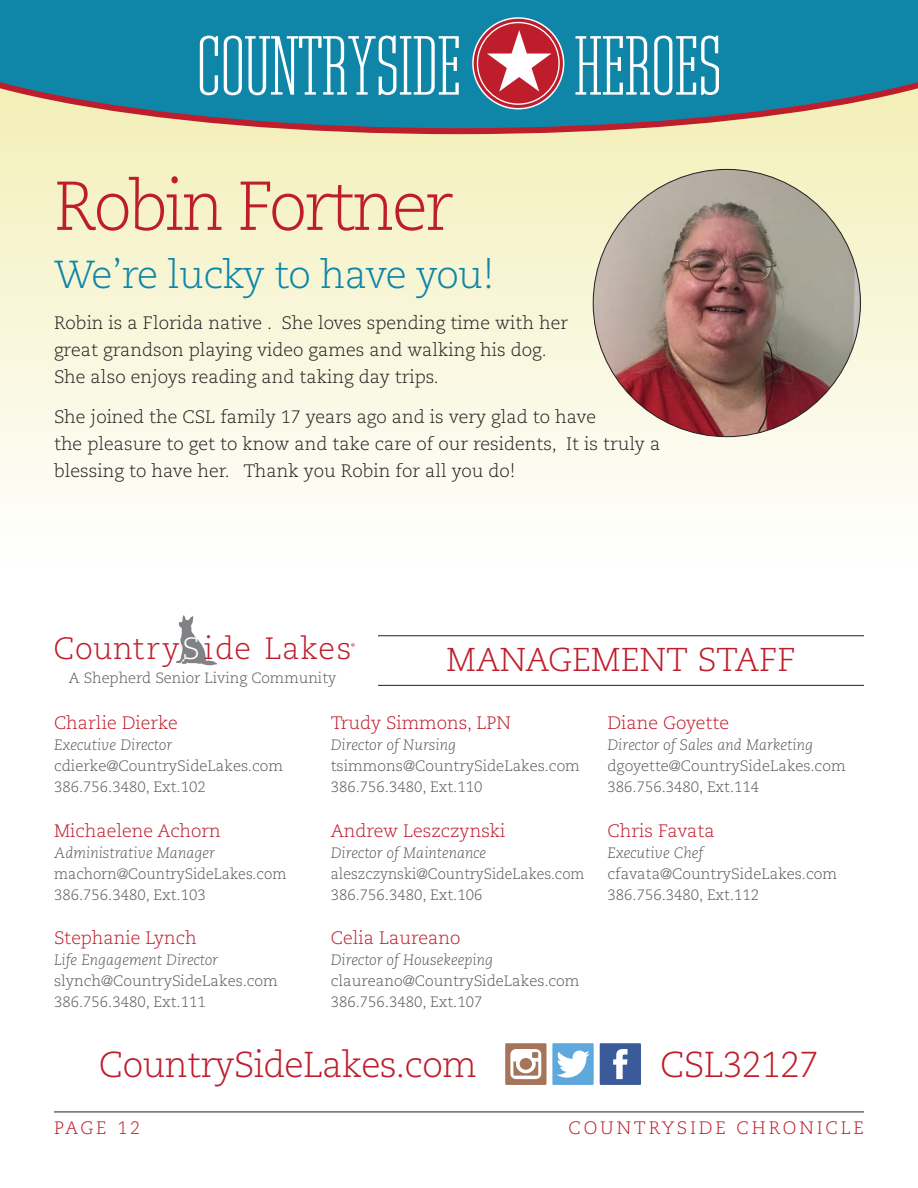
<style>
.page{position:relative;width:918px;height:1188px;background:#fff}
.page>*{position:absolute;margin:0;border:0;box-sizing:border-box;transform-origin:0 0}
.Red_Cap_Head_1{font:81px "Cg Tower Cd";color:#fff}
.Red_Cap_Head_1-2{font:300 69px "Caecilia";letter-spacing:-.04em;color:#be1d2c;scale:.95 1}
.Body_Text_2{font:300 39px "Caecilia";letter-spacing:-.03em;color:#0f86a8}
.Body_Text_2-2{font:300 36px "Caecilia";letter-spacing:-.02em;color:#be1d2c}
.t1{font:300 33px "Caecilia";color:#be1d2c}
.t2{font:300 30.75px "Caecilia";letter-spacing:.02em;color:#be1d2c}
.Body_Text_2-3{font:300 18px/27px "Caecilia";color:#231f20}
.Staff_Name{font:300 18px "Caecilia";color:#be1d2c}
.Staff_Name-2{font:300 18px "Caecilia";letter-spacing:.16em;color:#be1d2c}
.Staff_Contact{font:300 15px "Caecilia";color:#57585a}
.Staff_Title{font:italic 300 15px "Caecilia";color:#57585a}
.Staff_Contact-2{font:300 15px "Caecilia";color:#57585a;scale:.95 1}
.Staff_Contact-3{font:300 15px "Caecilia";color:#57585a;scale:.96 1}
.t3{font:300 14.85px "Caecilia";color:#57585a}
.s1{color:#fff}
</style>
<div class="page">
<svg style="left:0;top:134px;width:918px;height:366px;background:#f8f6d9"></svg>
<svg style="left:0;top:0;width:918px;height:134px;background:#308ca4"></svg>
<hr style="left:378px;top:685px;width:486px;height:1px;background:#231f20">
<hr style="left:378px;top:635px;width:486px;height:1px;background:#231f20">
<svg style="left:473px;top:18px;width:91px;height:91px;background:#c8414e"></svg>
<div style="left:472px;top:17px;width:92px;height:92px;border:2px solid #fff;border-radius:50%"></div>
<svg style="left:487px;top:30px;width:65px;height:62px"></svg>
<div style="left:477px;top:22px;width:83px;height:83px;border:1px solid #fff;border-radius:50%"></div>
<svg style="left:176px;top:615px;width:41px;height:50px"></svg>
<svg style="left:351px;top:643px;width:4px;height:4px"></svg>
<div style="left:552px;top:1043px;width:42px;height:42px;background:#5ea8dc"></div>
<div style="left:505px;top:1043px;width:41px;height:42px;background:#a5745a"></div>
<div style="left:600px;top:1043px;width:41px;height:42px;background:#3b5a9a"></div>
<svg style="left:510px;top:1049px;width:31px;height:30px"></svg>
<svg style="left:556px;top:1051px;width:34px;height:27px"></svg>
<svg style="left:613px;top:1049px;width:15px;height:30px"></svg>
<img style="left:593px;top:169px;width:267px;height:268px;border-radius:134px">
<hr style="left:54px;top:1112px;width:810px;height:1px;background:#231f20">
<p class="Red_Cap_Head_1" style="left:197px;top:19px;width:266px">COUNTRYSIDE</p>
<p class="Red_Cap_Head_1" style="left:575px;top:19px;width:148px">HEROES</p>
<p class="Red_Cap_Head_1-2" style="left:54px;top:167px;width:421px">Robin Fortner</p>
<p class="Body_Text_2" style="left:54px;top:253px;width:442px">We’re lucky to have you!</p>
<p class="Body_Text_2-3" style="left:54px;top:310px;width:516px">Robin is a Florida native . She loves spending time with her great grandson playing video games and walking his dog.<br>She also enjoys reading and taking day trips.</p>
<p class="Body_Text_2-3" style="left:54px;top:404px;width:608px">She joined the CSL family 17 years ago and is very glad to have<br>the pleasure to get to know and take care of our residents, It is truly a blessing to have her. Thank you Robin for all you do!</p>
<p class="t2" style="left:53px;top:631px;width:300px">Country<span class="s1">S</span>ide Lakes</p>
<p class="t3" style="left:69px;top:669px;width:269px">A Shepherd Senior Living Community</p>
<p class="t1" style="left:446px;top:641px;width:351px">MANAGEMENT STAFF</p>
<p class="Staff_Name" style="left:54px;top:712px;width:125px">Charlie Dierke</p>
<p class="Staff_Title" style="left:54px;top:736px;width:120px">Executive Director</p>
<p class="Staff_Contact" style="left:54px;top:757px;width:231px">cdierke@CountrySideLakes.com</p>
<p class="Staff_Contact" style="left:54px;top:778px;width:153px">386.756.3480, Ext.102</p>
<p class="Staff_Name" style="left:54px;top:820px;width:168px">Michaelene Achorn</p>
<p class="Staff_Title" style="left:54px;top:844px;width:162px">Administrative Manager</p>
<p class="Staff_Contact-3" style="left:54px;top:865px;width:244px">machorn@CountrySideLakes.com</p>
<p class="Staff_Contact" style="left:54px;top:886px;width:153px">386.756.3480, Ext.103</p>
<p class="Staff_Name" style="left:54px;top:928px;width:144px">Stephanie Lynch</p>
<p class="Staff_Title" style="left:54px;top:952px;width:166px">Life Engagement Director</p>
<p class="Staff_Contact" style="left:54px;top:973px;width:225px">slynch@CountrySideLakes.com</p>
<p class="Staff_Contact" style="left:54px;top:994px;width:153px">386.756.3480, Ext.111</p>
<p class="Staff_Name" style="left:331px;top:712px;width:182px">Trudy Simmons, LPN</p>
<p class="Staff_Title" style="left:331px;top:736px;width:127px">Director of Nursing</p>
<p class="Staff_Contact" style="left:331px;top:757px;width:251px">tsimmons@CountrySideLakes.com</p>
<p class="Staff_Contact" style="left:331px;top:778px;width:153px">386.756.3480, Ext.110</p>
<p class="Staff_Name" style="left:331px;top:820px;width:176px">Andrew Leszczynski</p>
<p class="Staff_Title" style="left:331px;top:844px;width:157px">Director of Maintenance</p>
<p class="Staff_Contact-2" style="left:331px;top:865px;width:269px">aleszczynski@CountrySideLakes.com</p>
<p class="Staff_Contact" style="left:331px;top:886px;width:153px">386.756.3480, Ext.106</p>
<p class="Staff_Name" style="left:331px;top:928px;width:131px">Celia Laureano</p>
<p class="Staff_Title" style="left:331px;top:952px;width:164px">Director of Housekeeping</p>
<p class="Staff_Contact" style="left:331px;top:973px;width:250px">claureano@CountrySideLakes.com</p>
<p class="Staff_Contact" style="left:331px;top:994px;width:153px">386.756.3480, Ext.107</p>
<p class="Staff_Name" style="left:608px;top:712px;width:123px">Diane Goyette</p>
<p class="Staff_Title" style="left:608px;top:736px;width:207px">Director of Sales and Marketing</p>
<p class="Staff_Contact" style="left:608px;top:757px;width:240px">dgoyette@CountrySideLakes.com</p>
<p class="Staff_Contact" style="left:608px;top:778px;width:153px">386.756.3480, Ext.114</p>
<p class="Staff_Name" style="left:608px;top:820px;width:109px">Chris Favata</p>
<p class="Staff_Title" style="left:608px;top:844px;width:98px">Executive Chef</p>
<p class="Staff_Contact" style="left:608px;top:865px;width:231px">cfavata@CountrySideLakes.com</p>
<p class="Staff_Contact" style="left:608px;top:886px;width:153px">386.756.3480, Ext.112</p>
<p class="Body_Text_2-2" style="left:99px;top:1044px;width:380px">CountrySideLakes.com</p>
<p class="Body_Text_2-2" style="left:660px;top:1044px;width:160px">CSL32127</p>
<p class="Staff_Name" style="left:54px;top:1117px;width:88px">PAGE 12</p>
<p class="Staff_Name-2" style="left:568px;top:1117px;width:297px">COUNTRYSIDE CHRONICLE</p>
</div>
